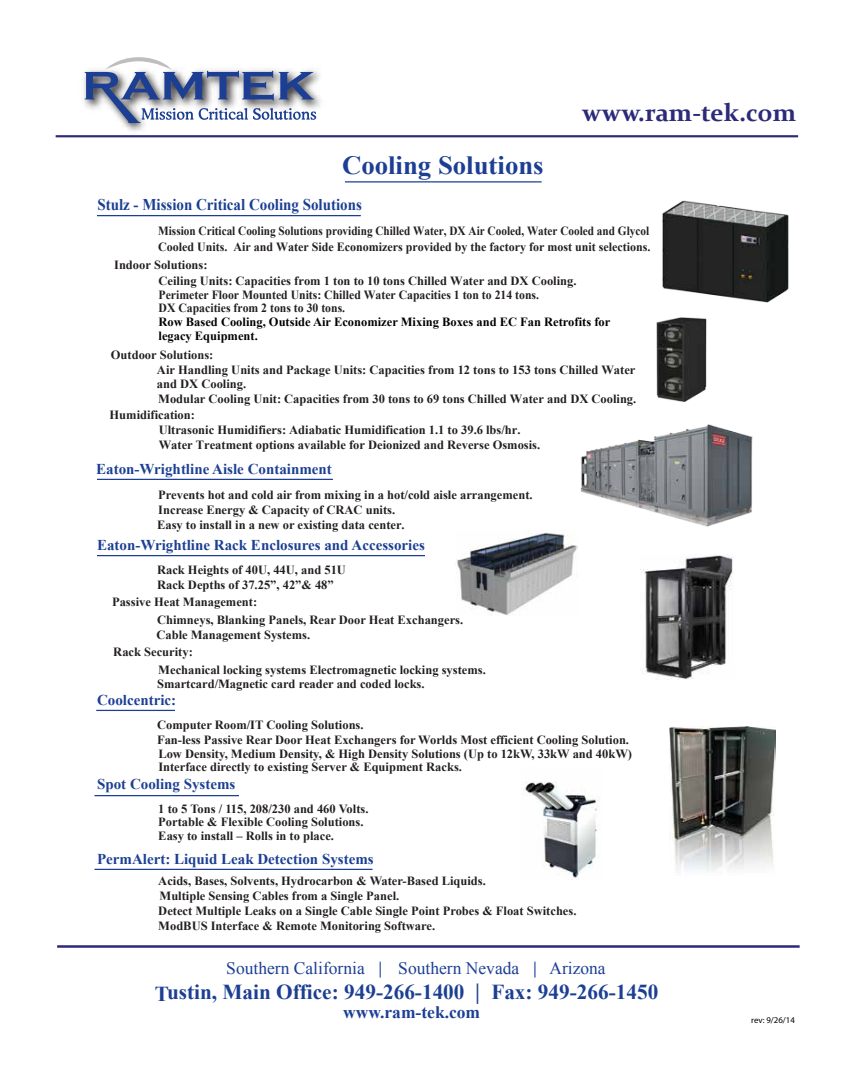
<style>
.page{position:relative;width:855px;height:1080px;background:#fff}
.page>*{position:absolute;margin:0;border:0;box-sizing:border-box;transform-origin:0 0}
.t1{font:700 26.25px "Times New Roman";color:#1c3f94}
.t2{font:700 25px "Constantia";color:#2c2a79}
.t3{font:700 21.25px "Times New Roman";color:#1c3f94}
.t4{font:17.5px "Times New Roman";color:#1c3f94}
.t5{font:700 17.5px "Times New Roman";color:#1c3f94}
.t6{font:700 16.38px "Times New Roman";color:#1b3e93;scale:.92 1}
.t7{font:700 15px "Times New Roman";color:#1c3f94}
.t8{font:700 12.5px/15px "Times New Roman";color:#231f20}
.t9{font:700 12.5px/16.2px "Times New Roman";color:#231f20;scale:.9 1}
.t10{font:700 12.5px/13.8px "Times New Roman";color:#231f20;scale:.94 1}
.t11{font:700 12.5px/13.8px "Times New Roman";color:#000}
.t12{font:8.75px "Myriad Pro";color:#000}
.s1{font-size:22.5px}
</style>
<div class="page">
<hr style="left:57px;top:945px;width:743px;height:3px;background:#2c2a79">
<hr style="left:56px;top:135px;width:742px;height:2px;background:#2c2a79">
<hr style="left:97px;top:479px;width:236px;height:1px;background:#1c3f94">
<hr style="left:96px;top:710px;width:79px;height:1px;background:#1c3f94">
<hr style="left:97px;top:555px;width:328px;height:1px;background:#1c3f94">
<hr style="left:97px;top:215px;width:264px;height:1px;background:#1c3f94">
<hr style="left:94px;top:795px;width:145px;height:1px;background:#1c3f94">
<hr style="left:94px;top:869px;width:279px;height:1px;background:#1c3f94">
<hr style="left:345px;top:181px;width:197px;height:1px;background:#1c3f94">
<img style="left:77px;top:71px;width:252px;height:65px">
<svg style="left:85px;top:57px;width:231px;height:66px"></svg>
<img style="left:457px;top:532px;width:120px;height:83px">
<img style="left:580px;top:424px;width:173px;height:103px">
<img style="left:662px;top:200px;width:127px;height:103px">
<img style="left:656px;top:317px;width:51px;height:85px">
<img style="left:641px;top:555px;width:92px;height:125px">
<img style="left:670px;top:727px;width:106px;height:146px">
<img style="left:525px;top:782px;width:73px;height:98px">
<h1 class="t1" style="left:342px;top:147px;width:203px">Cooling Solutions</h1>
<h3 class="t6" style="left:97px;top:193px;width:289px">Stulz - Mission Critical Cooling Solutions</h3>
<h2 class="t2" style="left:582px;top:95px;width:216px">www.ram-tek.com</h2>
<p class="t9" style="left:158px;top:222px;width:549px">Mission Critical Cooling Solutions providing Chilled Water, DX Air Cooled, Water Cooled and Glycol<br>Cooled Units. Air and Water Side Economizers provided by the factory for most unit selections.</p>
<p class="t8" style="left:159px;top:256px;width:420px;line-height:16px;text-indent:-44px">Indoor Solutions:<br>Ceiling Units: Capacities from 1 ton to 10 tons Chilled Water and DX Cooling.</p>
<p class="t10" style="left:159px;top:287px;width:406px">Perimeter Floor Mounted Units: Chilled Water Capacities 1 ton to 214 tons.<br>DX Capacities from 2 tons to 30 tons.</p>
<p class="t11" style="left:159px;top:315px;width:453px">Row Based Cooling, Outside Air Economizer Mixing Boxes and EC Fan Retrofits for legacy Equipment.</p>
<p class="t8" style="left:157px;top:346px;width:480px;line-height:15.6px;text-indent:-46px">Outdoor Solutions:<br>Air Handling Units and Package Units: Capacities from 12 tons to 153 tons Chilled Water</p>
<p class="t8" style="left:157px;top:376px;width:481px">and DX Cooling.<br>Modular Cooling Unit: Capacities from 30 tons to 69 tons Chilled Water and DX Cooling.</p>
<p class="t8" style="left:159px;top:407px;width:383px;text-indent:-49px">Humidification:<br>Ultrasonic Humidifiers: Adiabatic Humidification 1.1 to 39.6 lbs/hr.<br>Water Treatment options available for Deionized and Reverse Osmosis.</p>
<p class="t7" style="left:96px;top:458px;width:237px">Eaton-Wrightline Aisle Containment</p>
<p class="t8" style="left:157px;top:487px;width:377px">Prevents hot and cold air from mixing in a hot/cold aisle arrangement.<br>Increase Energy &amp; Capacity of CRAC units.<br>Easy to install in a new or existing data center.</p>
<p class="t7" style="left:97px;top:535px;width:329px">Eaton-Wrightline Rack Enclosures and Accessories</p>
<p class="t8" style="left:157px;top:562px;width:190px">Rack Heights of 40U, 44U, and 51U<br>Rack Depths of 37.25”, 42”&amp; 48”</p>
<p class="t8" style="left:157px;top:593px;width:308px;line-height:17.5px;text-indent:-45px">Passive Heat Management:<br>Chimneys, Blanking Panels, Rear Door Heat Exchangers.</p>
<p class="t8" style="left:113px;top:626px;width:198px;line-height:17.5px;text-indent:43px">Cable Management Systems.<br>Rack Security:</p>
<p class="t8" style="left:157px;top:662px;width:330px;line-height:13.8px">Mechanical locking systems Electromagnetic locking systems.<br>Smartcard/Magnetic card reader and coded locks.</p>
<p class="t7" style="left:97px;top:690px;width:81px">Coolcentric:</p>
<p class="t8" style="left:157px;top:717px;width:474px">Computer Room/IT Cooling Solutions.<br>Fan-less Passive Rear Door Heat Exchangers for Worlds Most efficient Cooling Solution.</p>
<p class="t8" style="left:158px;top:746px;width:475px;line-height:13.8px">Low Density, Medium Density, &amp; High Density Solutions (Up to 12kW, 33kW and 40kW)<br>Interface directly to existing Server &amp; Equipment Racks.</p>
<p class="t7" style="left:97px;top:773px;width:140px">Spot Cooling Systems</p>
<p class="t8" style="left:158px;top:801px;width:212px;line-height:13.8px">1 to 5 Tons / 115, 208/230 and 460 Volts.<br>Portable &amp; Flexible Cooling Solutions.<br>Easy to install – Rolls in to place.</p>
<p class="t7" style="left:97px;top:848px;width:278px">PermAlert: Liquid Leak Detection Systems</p>
<p class="t8" style="left:158px;top:873px;width:420px">Acids, Bases, Solvents, Hydrocarbon &amp; Water-Based Liquids.<br>Multiple Sensing Cables from a Single Panel.<br>Detect Multiple Leaks on a Single Cable Single Point Probes &amp; Float Switches.<br>ModBUS Interface &amp; Remote Monitoring Software.</p>
<h3 class="t4" style="left:226px;top:956px;width:381px">Southern California | Southern Nevada | Arizona</h3>
<h3 class="t3" style="left:155px;top:978px;width:505px">Tustin, Main Office: 949-266-1400 <span class="s1">|</span> Fax: 949-266-1450</h3>
<h3 class="t5" style="left:343px;top:1000px;width:139px">www.ram-tek.com</h3>
<p class="t12" style="left:751px;top:1014px;width:45px">rev: 9/26/14</p>
</div>
